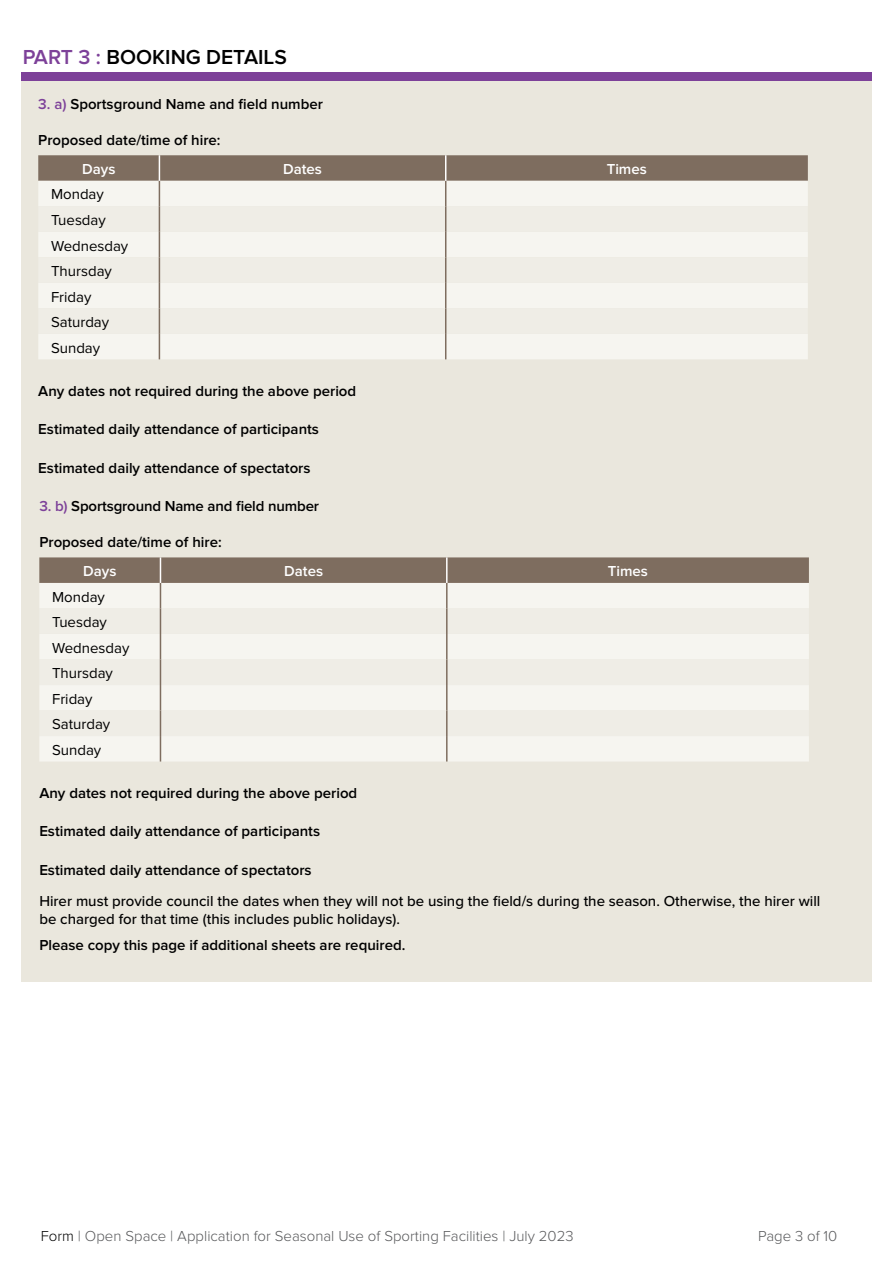
<style>
.page{position:relative;width:893px;height:1263px;background:#fff}
.page>*{position:absolute;margin:0;border:0;box-sizing:border-box;transform-origin:0 0}
.t1{font:600 21px "Proxima Nova";color:#000}
.t2{font:600 15px "Proxima Nova";color:#000}
.t3{font:500 15px/18px "Proxima Nova";color:#000}
.t4{font:15px/25.5px "Proxima Nova";color:#000}
.t5{font:300 15px "Proxima Nova";color:#58595b}
.t6{font:600 15px "Proxima Nova";color:#fff}
.s1{color:#7d4199}
.s2{color:#000}
</style>
<div class="page">
<div style="left:21px;top:73px;width:851px;height:909px;background:#eae7dd"></div>
<div style="left:21px;top:73px;width:851px;height:8px;background:#7d4199"></div>
<svg style="left:38px;top:155px;width:770px;height:204px"></svg>
<svg style="left:39px;top:557px;width:770px;height:204px"></svg>
<hr style="left:446px;top:557px;width:2px;height:26px;background:#fff">
<h1 class="t1" style="left:23px;top:45px;width:266px"><span class="s1">PART 3 :</span> BOOKING DETAILS</h1>
<p class="t2" style="left:38px;top:95px;width:286px"><span class="s1">3. a)</span> Sportsground Name and field number</p>
<p class="t2" style="left:38px;top:131px;width:184px">Proposed date/time of hire:</p>
<p class="t6" style="left:82px;top:160px;width:35px">Days</p>
<p class="t6" style="left:283px;top:160px;width:40px">Dates</p>
<p class="t6" style="left:607px;top:160px;width:42px">Times</p>
<p class="t4" style="left:51px;top:182px;width:79px">Monday<br>Tuesday<br>Wednesday<br>Thursday<br>Friday<br>Saturday<br>Sunday</p>
<p class="t2" style="left:38px;top:382px;width:319px">Any dates not required during the above period</p>
<p class="t2" style="left:38px;top:421px;width:282px">Estimated daily attendance of participants</p>
<p class="t2" style="left:38px;top:459px;width:274px">Estimated daily attendance of spectators</p>
<p class="t2" style="left:39px;top:497px;width:281px"><span class="s1">3. b)</span> Sportsground Name and field number</p>
<p class="t2" style="left:39px;top:533px;width:184px">Proposed date/time of hire:</p>
<p class="t6" style="left:83px;top:562px;width:35px">Days</p>
<p class="t6" style="left:284px;top:562px;width:40px">Dates</p>
<p class="t6" style="left:608px;top:562px;width:42px">Times</p>
<p class="t4" style="left:52px;top:584px;width:79px">Monday<br>Tuesday<br>Wednesday<br>Thursday<br>Friday<br>Saturday<br>Sunday</p>
<p class="t2" style="left:39px;top:784px;width:319px">Any dates not required during the above period</p>
<p class="t2" style="left:39px;top:823px;width:282px">Estimated daily attendance of participants</p>
<p class="t2" style="left:39px;top:861px;width:274px">Estimated daily attendance of spectators</p>
<p class="t3" style="left:39px;top:892px;width:782px">Hirer must provide council the dates when they will not be using the field/s during the season. Otherwise, the hirer will be charged for that time (this includes public holidays).</p>
<p class="t2" style="left:39px;top:936px;width:368px">Please copy this page if additional sheets are required.</p>
<p class="t5" style="left:41px;top:1227px;width:534px"><span class="s2">Form</span> | Open Space | Application for Seasonal Use of Sporting Facilities | July 2023</p>
<p class="t5" style="left:758px;top:1227px;width:81px">Page 3 of 10</p>
</div>
